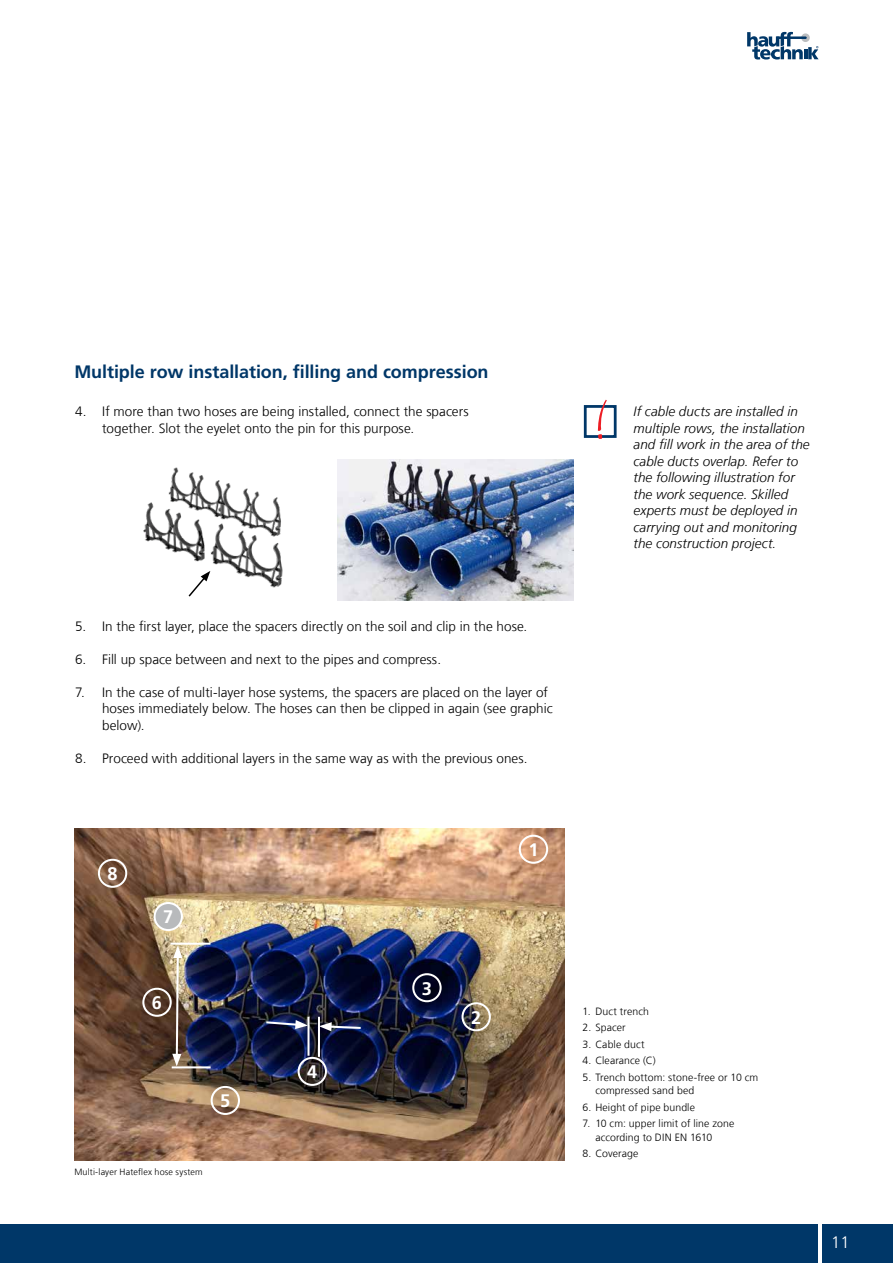
<style>
.page{position:relative;width:893px;height:1263px;background:#fff}
.page>*{position:absolute;margin:0;border:0;box-sizing:border-box;transform-origin:0 0}
.t1{font:700 18.15px "Frutigerfor Hauff";color:#fff}
.t2{font:700 18px "Frutigerfor Hauff";letter-spacing:-.005em;color:#003768}
.t3{font:300 16.5px "Frutigerfor Hauff";color:#fff}
.t4{font:300 13.5px/16.5px "Frutigerfor Hauff";letter-spacing:.005em;color:#000}
.t5{font:italic 300 13.5px/16.5px "Frutigerfor Hauff";letter-spacing:.005em;color:#000}
.t6{font:300 10.5px/13.5px "Frutigerfor Hauff";letter-spacing:.01em;color:#000}
.t7{font:300 9px "Frutigerfor Hauff";letter-spacing:.015em;color:#000}
</style>
<div class="page">
<div style="left:0;top:1225px;width:893px;height:38px;background:#003768"></div>
<hr style="left:819px;top:1213px;width:3px;height:50px;background:#fff">
<svg style="left:747px;top:32px;width:72px;height:28px"></svg>
<img style="left:143px;top:467px;width:140px;height:121px">
<img style="left:338px;top:459px;width:235px;height:141px">
<svg style="left:187px;top:571px;width:23px;height:26px"></svg>
<div style="left:584px;top:405px;width:33px;height:33px;border:3px solid #003768"></div>
<svg style="left:598px;top:400px;width:9px;height:39px"></svg>
<img style="left:74px;top:828px;width:490px;height:332px">
<div style="left:519px;top:835px;width:29px;height:29px;border:2px solid #fff;border-radius:50%"></div>
<div style="left:461px;top:1002px;width:30px;height:29px;border:2px solid #fff;border-radius:50%"></div>
<div style="left:412px;top:973px;width:30px;height:29px;border:2px solid #fff;border-radius:50%"></div>
<hr style="left:307px;top:1017px;width:3px;height:39px;background:#fff">
<hr style="left:318px;top:1017px;width:2px;height:40px;background:#fff">
<svg style="left:320px;top:1022px;width:43px;height:9px"></svg>
<svg style="left:264px;top:1020px;width:44px;height:9px"></svg>
<div style="left:298px;top:1057px;width:29px;height:29px;border:2px solid #fff;border-radius:50%"></div>
<div style="left:211px;top:1086px;width:29px;height:29px;border:2px solid #fff;border-radius:50%"></div>
<hr style="left:172px;top:1066px;width:39px;height:2px;background:#fff">
<hr style="left:170px;top:943px;width:40px;height:2px;background:#fff">
<svg style="left:172px;top:945px;width:10px;height:121px"></svg>
<div style="left:142px;top:988px;width:30px;height:29px;border:2px solid #fff;border-radius:50%"></div>
<div style="left:155px;top:903px;width:27px;height:27px;background:#b8babc;border-radius:50%"></div>
<div style="left:154px;top:902px;width:29px;height:29px;border:2px solid #fff;border-radius:50%"></div>
<div style="left:98px;top:859px;width:29px;height:29px;border:2px solid #fff;border-radius:50%"></div>
<h2 class="t2" style="left:74px;top:361px;width:416px">Multiple row installation, filling and compression</h2>
<p class="t4" style="left:102px;top:403px;width:368px;text-indent:-27px">4. If more than two hoses are being installed, connect the spacers together. Slot the eyelet onto the pin for this purpose.</p>
<p class="t4" style="left:75px;top:618px;width:454px">5. In the first layer, place the spacers directly on the soil and clip in the hose.</p>
<p class="t4" style="left:75px;top:651px;width:368px">6. Fill up space between and next to the pipes and compress.</p>
<p class="t4" style="left:102px;top:684px;width:452px;text-indent:-27px">7. In the case of multi-layer hose systems, the spacers are placed on the layer of hoses immediately below. The hoses can then be clipped in again (see graphic below).</p>
<p class="t4" style="left:75px;top:750px;width:454px">8. Proceed with additional layers in the same way as with the previous ones.</p>
<p class="t5" style="left:634px;top:403px;width:178px">If cable ducts are installed in multiple rows, the installation and fill work in the area of the cable ducts overlap. Refer to the following illustration for the work sequence. Skilled experts must be deployed in carrying out and monitoring the construction project.</p>
<h1 class="t1" style="left:108px;top:863px;width:12px">8</h1>
<h1 class="t1" style="left:163px;top:906px;width:12px">7</h1>
<h1 class="t1" style="left:152px;top:992px;width:12px">6</h1>
<h1 class="t1" style="left:220px;top:1090px;width:12px">5</h1>
<p class="t7" style="left:74px;top:1166px;width:130px">Multi-layer Hateflex hose system</p>
<h1 class="t1" style="left:307px;top:1061px;width:12px">4</h1>
<h1 class="t1" style="left:528px;top:839px;width:12px">1</h1>
<h1 class="t1" style="left:422px;top:977px;width:12px">3</h1>
<h1 class="t1" style="left:471px;top:1006px;width:12px">2</h1>
<p class="t6" style="left:583px;top:1004px;width:68px">1. Duct trench</p>
<p class="t6" style="left:583px;top:1021px;width:45px">2. Spacer</p>
<p class="t6" style="left:583px;top:1037px;width:64px">3. Cable duct</p>
<p class="t6" style="left:583px;top:1054px;width:75px">4. Clearance (C)</p>
<p class="t6" style="left:595px;top:1070px;width:165px;text-indent:-13px">5. Trench bottom: stone-free or 10 cm compressed sand bed</p>
<p class="t6" style="left:583px;top:1100px;width:114px">6. Height of pipe bundle</p>
<p class="t6" style="left:595px;top:1117px;width:140px;text-indent:-13px">7. 10 cm: upper limit of line zone according to DIN EN 1610</p>
<p class="t6" style="left:583px;top:1147px;width:57px">8. Coverage</p>
<p class="t3" style="left:831px;top:1232px;width:20px">11</p>
</div>
